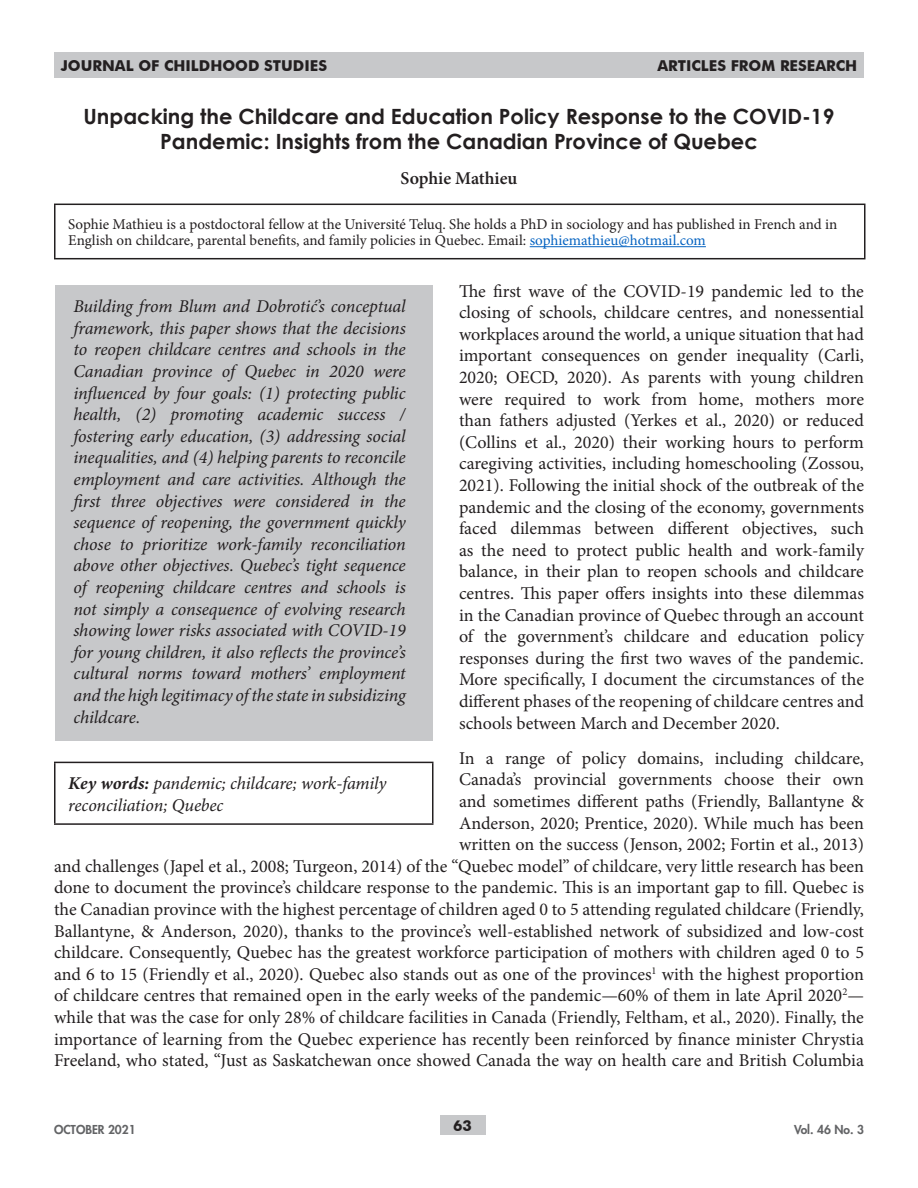
<style>
.page{position:relative;width:918px;height:1188px;background:#fff}
.page>*{position:absolute;margin:0;border:0;box-sizing:border-box;transform-origin:0 0}
.t1{font:700 21px/25.2px "Century Gothic";color:#231f20;text-align:center}
.t2{font:18px/21.6px "Minion Pro";color:#231f20;text-align:justify}
.t3{font:italic 18px/21.6px "Minion Pro";letter-spacing:-.01em;color:#231f20;text-align:justify}
.t4{font:600 18px "Minion Pro";color:#231f20}
.t5{font:15px/16.5px "Minion Pro";color:#231f20}
.t6{font:700 15px "Futura BT";color:#231f20}
.t7{font:800 12px "Futura Std";color:#636466}
.s1{color:#0563c1}
.s2{font-weight:700}
</style>
<div class="page">
<div style="left:440px;top:1116px;width:45px;height:19px;background:#c7c8ca"></div>
<div style="left:54px;top:52px;width:810px;height:26px;background:#c7c8ca"></div>
<hr style="left:54px;top:204px;width:812px;height:1px;background:#231f20">
<hr style="left:54px;top:205px;width:2px;height:53px;background:#231f20">
<hr style="left:864px;top:205px;width:2px;height:53px;background:#231f20">
<hr style="left:54px;top:258px;width:812px;height:1px;background:#231f20">
<hr style="left:530px;top:246px;width:176px;height:1px;background:#0563c1">
<div style="left:55px;top:286px;width:378px;height:455px;background:#c7c8ca"></div>
<hr style="left:54px;top:762px;width:380px;height:1px;background:#231f20">
<hr style="left:54px;top:763px;width:2px;height:60px;background:#231f20">
<hr style="left:432px;top:763px;width:2px;height:60px;background:#231f20">
<hr style="left:54px;top:823px;width:380px;height:2px;background:#231f20">
<p class="t6" style="left:61px;top:57px;width:268px">JOURNAL OF CHILDHOOD STUDIES</p>
<p class="t6" style="left:657px;top:57px;width:201px">ARTICLES FROM RESEARCH</p>
<p class="t1" style="left:84px;top:103px;width:752px">Unpacking the Childcare and Education Policy Response to the COVID-19<br>Pandemic: Insights from the Canadian Province of Quebec</p>
<p class="t4" style="left:401px;top:166px;width:118px">Sophie Mathieu</p>
<p class="t5" style="left:68px;top:216px;width:771px">Sophie Mathieu is a postdoctoral fellow at the Université Teluq. She holds a PhD in sociology and has published in French and in<br>English on childcare, parental benefits, and family policies in Quebec. Email: <span class="s1">sophiemathieu@hotmail.com</span></p>
<p class="t2" style="left:459px;top:280px;width:407px">The first wave of the COVID-19 pandemic led to the closing of schools, childcare centres, and nonessential workplaces around the world, a unique situation that had important consequences on gender inequality (Carli, 2020; OECD, 2020). As parents with young children were required to work from home, mothers more than fathers adjusted (Yerkes et al., 2020) or reduced (Collins et al., 2020) their working hours to perform caregiving activities, including homeschooling (Zossou, 2021). Following the initial shock of the outbreak of the pandemic and the closing of the economy, governments faced dilemmas between different objectives, such as the need to protect public health and work-family balance, in their plan to reopen schools and childcare centres. This paper offers insights into these dilemmas in the Canadian province of Quebec through an account of the government’s childcare and education policy responses during the first two waves of the pandemic.<br>More specifically, I document the circumstances of the different phases of the reopening of childcare centres and schools between March and December 2020.</p>
<p class="t2" style="left:54px;top:747px;width:812px;text-align:right">In a range of policy domains, including childcare,<br>Canada’s provincial governments choose their own<br>and sometimes different paths (Friendly, Ballantyne &amp;<br>Anderson, 2020; Prentice, 2020). While much has been<br>written on the success (Jenson, 2002; Fortin et al., 2013)<br>and challenges (Japel et al., 2008; Turgeon, 2014) of the “Quebec model” of childcare, very little research has been done to document the province’s childcare response to the pandemic. This is an important gap to fill. Quebec is the Canadian province with the highest percentage of children aged 0 to 5 attending regulated childcare (Friendly, Ballantyne, &amp; Anderson, 2020), thanks to the province’s well-established network of subsidized and low-cost childcare. Consequently, Quebec has the greatest workforce participation of mothers with children aged 0 to 5 and 6 to 15 (Friendly et al., 2020). Quebec also stands out as one of the provinces<sup>1</sup> with the highest proportion of childcare centres that remained open in the early weeks of the pandemic—60% of them in late April 2020<sup>2</sup>— while that was the case for only 28% of childcare facilities in Canada (Friendly, Feltham, et al., 2020). Finally, the importance of learning from the Quebec experience has recently been reinforced by finance minister Chrystia Freeland, who stated, “Just as Saskatchewan once showed Canada the way on health care and British Columbia</p>
<p class="t3" style="left:74px;top:296px;width:334px">Building from Blum and Dobrotić’s conceptual framework, this paper shows that the decisions to reopen childcare centres and schools in the Canadian province of Quebec in 2020 were influenced by four goals: (1) protecting public health, (2) promoting academic success / fostering early education, (3) addressing social inequalities, and (4) helping parents to reconcile employment and care activities. Although the first three objectives were considered in the sequence of reopening, the government quickly chose to prioritize work-family reconciliation above other objectives. Quebec’s tight sequence of reopening childcare centres and schools is not simply a consequence of evolving research showing lower risks associated with COVID-19 for young children, it also reflects the province’s cultural norms toward mothers’ employment and the high legitimacy of the state in subsidizing childcare.</p>
<p class="t3" style="left:68px;top:772px;width:320px"><span class="s2">Key words:</span> pandemic; childcare; work-family reconciliation; Quebec</p>
<p class="t7" style="left:54px;top:1122px;width:83px">OCTOBER 2021</p>
<p class="t6" style="left:453px;top:1117px;width:20px">63</p>
<p class="t7" style="left:794px;top:1122px;width:71px">Vol. 46 No. 3</p>
</div>
